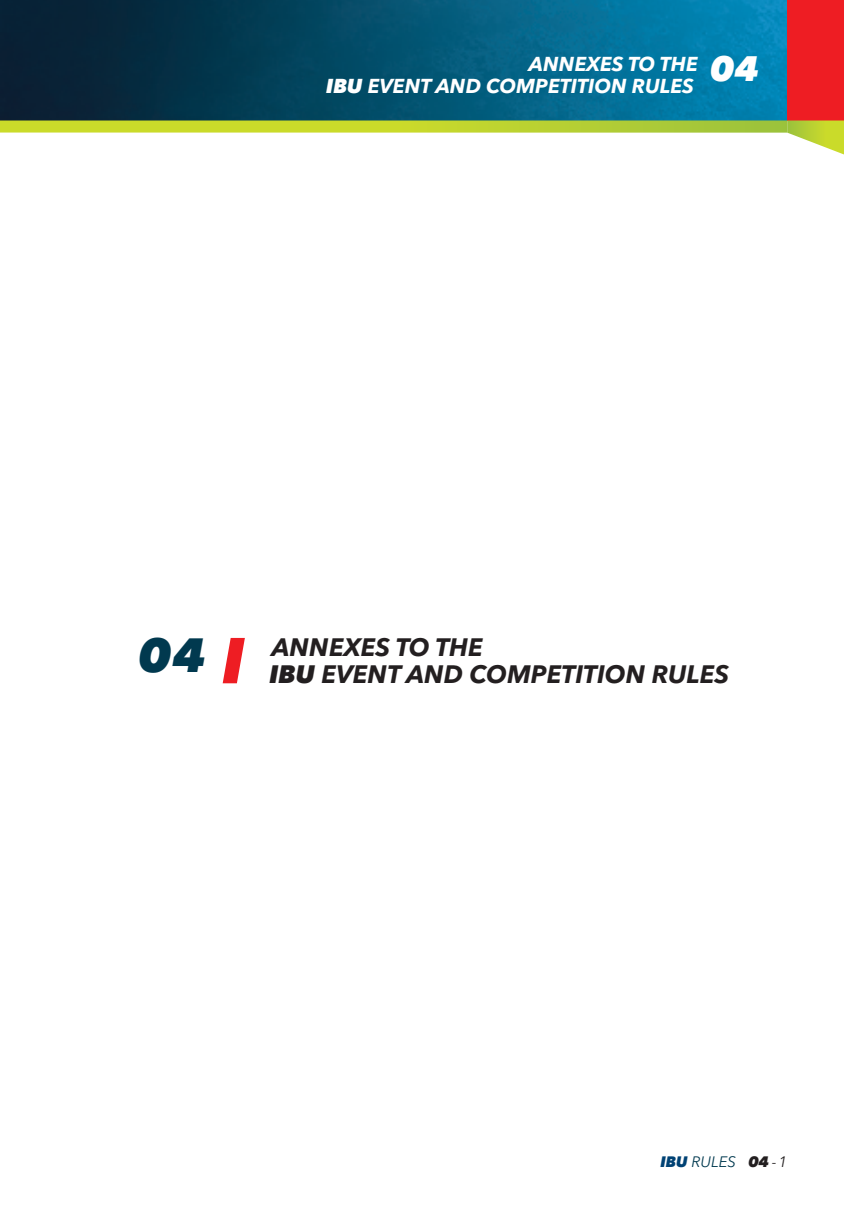
<style>
.page{position:relative;width:844px;height:1205px;background:#fff}
.page>*{position:absolute;margin:0;border:0;box-sizing:border-box;transform-origin:0 0}
.t1{font:italic 800 47.5px "Avenir Next W1 G";color:#01394f}
.t2{font:italic 700 25px "Avenir Next W1 G";color:#231f20}
.t3{font:italic 700 20px/22.5px "Avenir Next W1 G";color:#fff}
.t4{font:italic 15px "Avenir Next W1 G";color:#01394f}
.s1{font-weight:800}
.s2{font-weight:800;color:#004274}
.s3{font-weight:800;color:#231f20}
.s4{color:#231f20}
</style>
<div class="page">
<img style="left:0;top:0;width:787px;height:120px">
<div style="left:787px;top:0;width:56px;height:120px;background:#ee1d23"></div>
<svg style="left:787px;top:120px;width:56px;height:34px"></svg>
<svg style="left:0;top:120px;width:787px;height:13px;background:#b9d037"></svg>
<svg style="left:223px;top:638px;width:22px;height:45px"></svg>
<p class="t3" style="left:326px;top:53px;width:434px;text-indent:203px">ANNEXES TO THE<br><span class="s1">IBU</span> EVENT AND COMPETITION RULES <sup>04</sup></p>
<h1 class="t1" style="left:139px;top:625px;width:68px">04</h1>
<p class="t2" style="left:272px;top:631px;width:212px">ANNEXES TO THE</p>
<p class="t2" style="left:269px;top:659px;width:461px"><span class="s1">IBU</span> EVENT AND COMPETITION RULES</p>
<p class="t4" style="left:660px;top:1152px;width:128px"><span class="s2">IBU</span> RULES <span class="s3">04</span> <span class="s4">-1</span></p>
</div>
